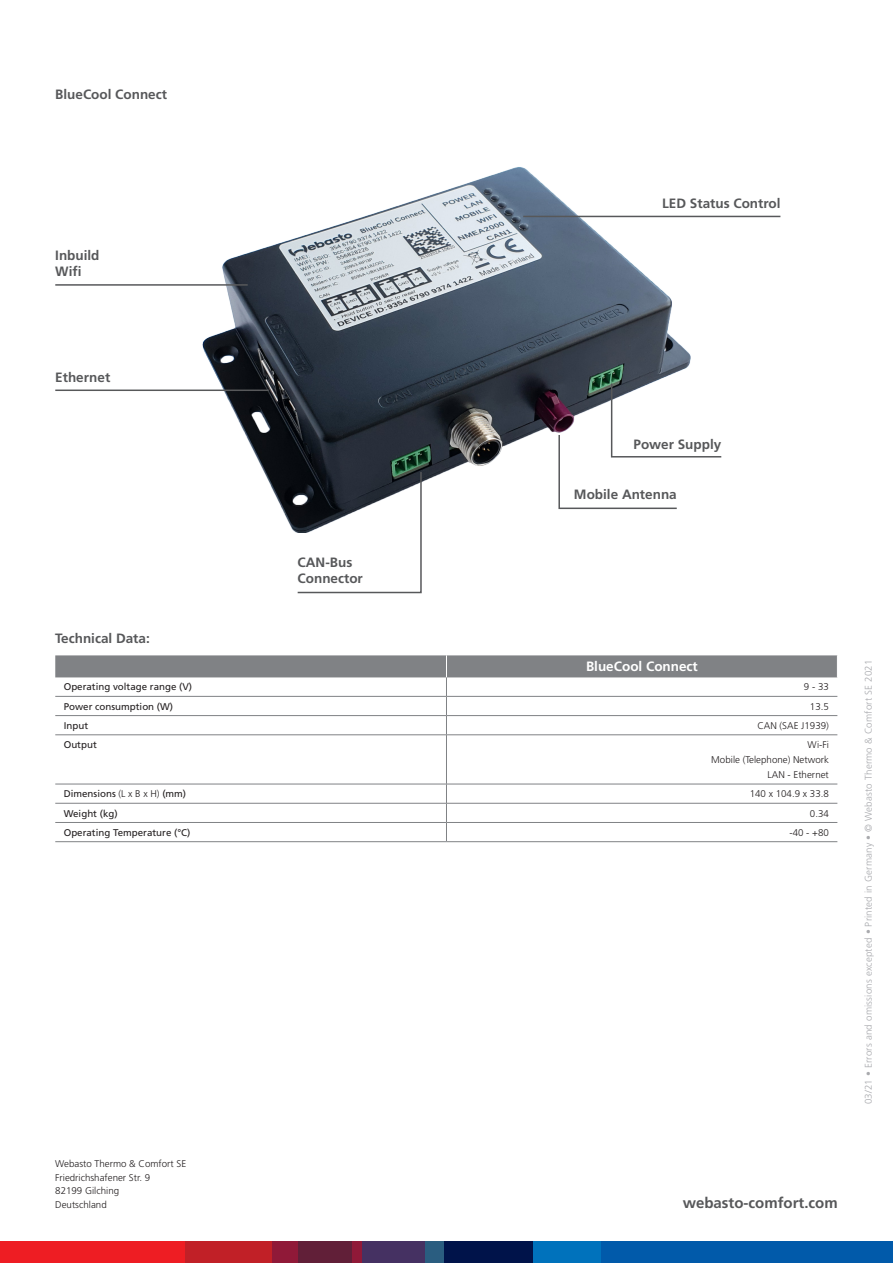
<style>
.page{position:relative;width:893px;height:1263px;background:#fff}
.page>*{position:absolute;margin:0;border:0;box-sizing:border-box;transform-origin:0 0}
.t1{font:700 15px "Frutiger";color:#57585a}
.t2{font:700 13.5px/16.2px "Frutiger";color:#57585a}
.Table_Head_centered{font:700 13.5px "Frutiger";color:#fff}
.Table_Copy_left-alig{font:9.75px "Frutiger";color:#231f20}
.Table_Copy_right-ali{font:300 9.75px "Frutiger";color:#231f20}
.Imprint{font:300 9.75px "Frutiger";letter-spacing:.02em;color:#a8a9ad}
.Address{font:300 9.75px/13.5px "Frutiger";color:#231f20}
.s1{font-weight:300}
</style>
<div class="page">
<svg style="left:55px;top:655px;width:783px;height:79px"></svg>
<hr style="left:446px;top:735px;width:1px;height:49px;background:#808285">
<svg style="left:446px;top:785px;width:1px;height:56px"></svg>
<hr style="left:55px;top:734px;width:391px;height:1px;background:#808285">
<hr style="left:446px;top:734px;width:391px;height:1px;background:#808285">
<hr style="left:55px;top:784px;width:391px;height:1px;background:#808285">
<hr style="left:446px;top:784px;width:391px;height:1px;background:#808285">
<hr style="left:446px;top:803px;width:391px;height:1px;background:#808285">
<hr style="left:55px;top:822px;width:391px;height:1px;background:#808285">
<hr style="left:446px;top:822px;width:391px;height:1px;background:#808285">
<hr style="left:55px;top:841px;width:391px;height:1px;background:#808285">
<hr style="left:446px;top:841px;width:391px;height:1px;background:#808285">
<hr style="left:55px;top:803px;width:391px;height:1px;background:#808285">
<hr style="left:55px;top:715px;width:391px;height:1px;background:#808285">
<hr style="left:446px;top:715px;width:391px;height:1px;background:#808285">
<div style="left:0;top:1242px;width:186px;height:21px;background:#ee1d23"></div>
<div style="left:186px;top:1242px;width:86px;height:21px;background:#c12027"></div>
<div style="left:272px;top:1242px;width:26px;height:21px;background:#901938"></div>
<div style="left:298px;top:1242px;width:54px;height:21px;background:#611f38"></div>
<div style="left:352px;top:1242px;width:10px;height:21px;background:#901938"></div>
<div style="left:362px;top:1242px;width:63px;height:21px;background:#453162"></div>
<div style="left:425px;top:1242px;width:19px;height:21px;background:#2a5d80"></div>
<div style="left:444px;top:1242px;width:89px;height:21px;background:#00134a"></div>
<div style="left:533px;top:1242px;width:69px;height:21px;background:#0072bc"></div>
<div style="left:602px;top:1242px;width:291px;height:21px;background:#015aaa"></div>
<img style="left:203px;top:167px;width:487px;height:365px">
<hr style="left:55px;top:284px;width:193px;height:2px;background:#57585a">
<hr style="left:523px;top:216px;width:257px;height:1px;background:#57585a">
<hr style="left:55px;top:389px;width:214px;height:2px;background:#57585a">
<svg style="left:558px;top:382px;width:164px;height:128px"></svg>
<svg style="left:296px;top:470px;width:126px;height:124px"></svg>
<p class="t2" style="left:55px;top:87px;width:113px">BlueCool Connect</p>
<p class="t2" style="left:55px;top:247px;width:46px">Inbuild</p>
<p class="t2" style="left:55px;top:263px;width:28px">Wifi</p>
<p class="t2" style="left:662px;top:195px;width:120px">LED Status Control</p>
<p class="t2" style="left:55px;top:369px;width:57px">Ethernet</p>
<p class="t2" style="left:55px;top:630px;width:96px">Technical Data:</p>
<p class="t2" style="left:298px;top:554px;width:67px">CAN-Bus<br>Connector</p>
<p class="t2" style="left:633px;top:436px;width:89px">Power Supply</p>
<p class="t2" style="left:574px;top:486px;width:104px">Mobile Antenna</p>
<p class="Table_Head_centered" style="left:586px;top:659px;width:113px">BlueCool Connect</p>
<p class="Table_Copy_left-alig" style="left:64px;top:681px;width:130px">Operating voltage range (V)</p>
<p class="Table_Copy_right-ali" style="left:804px;top:681px;width:26px">9 - 33</p>
<p class="Table_Copy_left-alig" style="left:64px;top:700px;width:111px">Power consumption (W)</p>
<p class="Table_Copy_right-ali" style="left:810px;top:701px;width:20px">13.5</p>
<p class="Table_Copy_left-alig" style="left:64px;top:720px;width:26px">Input</p>
<p class="Table_Copy_right-ali" style="left:757px;top:720px;width:73px">CAN (SAE J1939)</p>
<p class="Table_Copy_left-alig" style="left:64px;top:739px;width:35px">Output</p>
<p class="Table_Copy_right-ali" style="left:807px;top:739px;width:23px">Wi-Fi</p>
<p class="Table_Copy_right-ali" style="left:711px;top:754px;width:119px">Mobile (Telephone) Network</p>
<p class="Table_Copy_right-ali" style="left:767px;top:769px;width:63px">LAN - Ethernet</p>
<p class="Table_Copy_left-alig" style="left:64px;top:788px;width:124px">Dimensions <span class="s1">(L x B x H)</span> (mm)</p>
<p class="Table_Copy_right-ali" style="left:750px;top:788px;width:81px">140 x 104.9 x 33.8</p>
<p class="Table_Copy_left-alig" style="left:64px;top:807px;width:55px">Weight (kg)</p>
<p class="Table_Copy_right-ali" style="left:810px;top:808px;width:20px">0.34</p>
<p class="Table_Copy_left-alig" style="left:64px;top:827px;width:128px">Operating Temperature (°C)</p>
<p class="Table_Copy_right-ali" style="left:789px;top:827px;width:41px">-40 - +80</p>
<p class="Address" style="left:55px;top:1157px;width:132px">Webasto Thermo &amp; Comfort SE<br>Friedrichshafener Str. 9<br>82199 Gilching<br>Deutschland</p>
<p class="t1" style="left:683px;top:1194px;width:156px">webasto-comfort.com</p>
<p class="Imprint" style="left:863px;top:1104px;width:446px;rotate:-90deg">03/21 • Errors and omissions excepted • Printed in Germany • © Webasto Thermo &amp; Comfort SE 2021</p>
</div>
